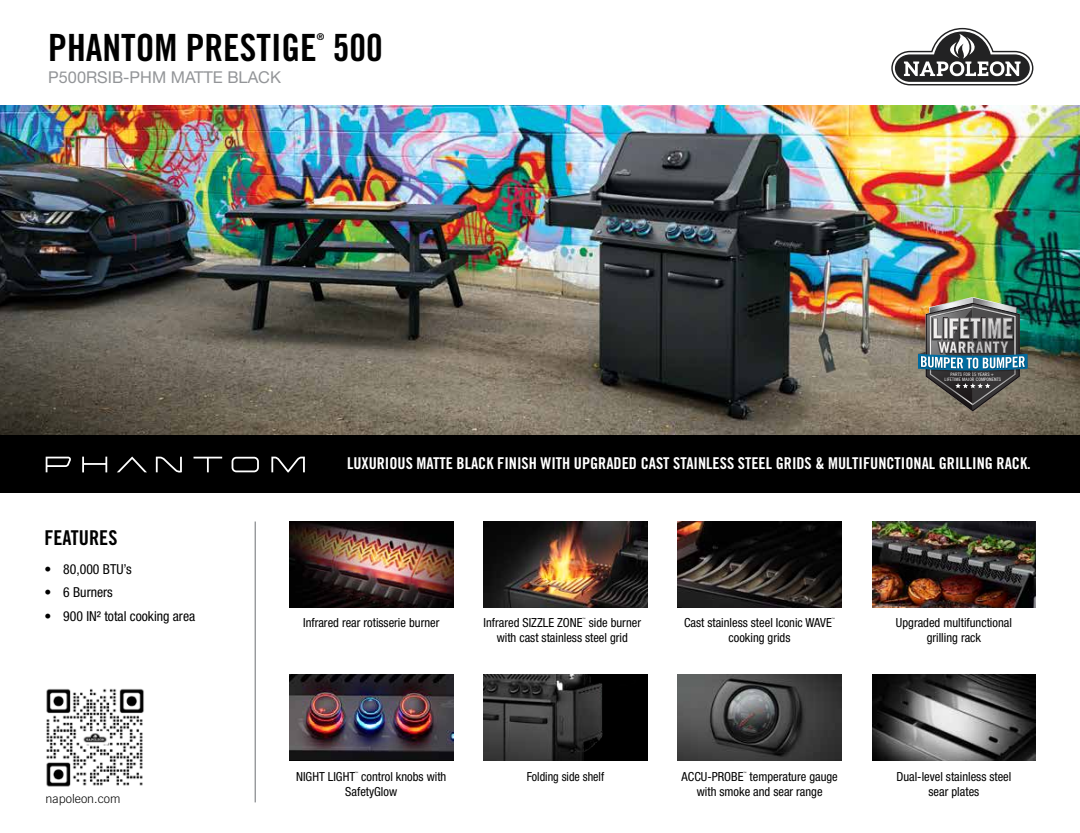
<style>
.page{position:relative;width:1080px;height:833px;background:#fff}
.page>*{position:absolute;margin:0;border:0;box-sizing:border-box;transform-origin:0 0}
.t1{font:37.5px "Trade Gothic LT Std Bd Cn 20";color:#000}
.t2{font:20.38px "Trade Gothic LT Std Bd Cn 20";color:#000}
.t3{font:16.38px "Helvetica Neue";color:#939598}
.t4{font:16.25px "Trade Gothic LT Std Bd Cn 20";color:#fff}
.t5{font:condensed 13.75px "Helvetica Neue LT Std";color:#000}
.t6{font:condensed 12.5px/15px "Helvetica Neue LT Std";color:#000}
.t7{font:condensed 12.5px "Helvetica Neue LT Std";color:#000;scale:.96 1}
.t8{font:300 12.5px "Trade Gothic LT Std";color:#000}
.t9{font:9.38px "Trade Gothic LT Std Bd Cn 20";color:#000}
.t10{font:4.62px/5px "Trade Gothic LT Std Cn 18";letter-spacing:.01em;color:#fff;text-align:center;scale:1.11 1}
.t11{font:condensed 3.12px "Helvetica Neue LT Std";color:#000}
</style>
<div class="page">
<svg style="left:891px;top:28px;width:142px;height:57px"></svg>
<img style="left:0;top:106px;width:1080px;height:329px">
<hr style="left:255px;top:521px;width:1px;height:281px;background:#939598">
<img style="left:289px;top:521px;width:164px;height:87px">
<img style="left:484px;top:674px;width:163px;height:86px">
<img style="left:678px;top:674px;width:164px;height:86px">
<img style="left:678px;top:521px;width:164px;height:87px">
<img style="left:872px;top:521px;width:164px;height:87px">
<img style="left:289px;top:674px;width:164px;height:86px">
<img style="left:46px;top:688px;width:98px;height:99px">
<img style="left:484px;top:521px;width:164px;height:87px">
<img style="left:872px;top:674px;width:164px;height:86px">
<img style="left:918px;top:297px;width:110px;height:114px">
<div style="left:0;top:435px;width:1080px;height:57px;background:#000"></div>
<svg style="left:46px;top:456px;width:25px;height:16px"></svg>
<svg style="left:194px;top:456px;width:28px;height:16px"></svg>
<svg style="left:271px;top:456px;width:34px;height:16px"></svg>
<svg style="left:82px;top:456px;width:25px;height:16px"></svg>
<svg style="left:156px;top:456px;width:26px;height:16px"></svg>
<svg style="left:232px;top:457px;width:27px;height:15px"></svg>
<svg style="left:117px;top:456px;width:30px;height:16px"></svg>
<p class="t9" style="left:317px;top:31px;width:9px">®</p>
<h1 class="t1" style="left:48px;top:25px;width:336px">PHANTOM PRESTIGE 500</h1>
<h3 class="t3" style="left:48px;top:66px;width:234px">P500RSIB-PHM MATTE BLACK</h3>
<h2 class="t2" style="left:45px;top:525px;width:74px">FEATURES</h2>
<p class="t5" style="left:45px;top:560px;width:89px">• 80,000 BTU’s</p>
<p class="t5" style="left:45px;top:584px;width:70px">• 6 Burners</p>
<p class="t5" style="left:45px;top:608px;width:152px">• 900 IN² total cooking area</p>
<p class="t8" style="left:46px;top:790px;width:77px">napoleon.com</p>
<p class="t10" style="left:945px;top:371px;width:52px">PARTS FOR 15 YEARS +<br>LIFETIME MAJOR COMPONENTS</p>
<h3 class="t4" style="left:347px;top:454px;width:685px">LUXURIOUS MATTE BLACK FINISH WITH UPGRADED CAST STAINLESS STEEL GRIDS &amp; MULTIFUNCTIONAL GRILLING RACK.</h3>
<p class="t6" style="left:303px;top:615px;width:138px">Infrared rear rotisserie burner</p>
<p class="t6" style="left:484px;top:615px;width:101px">Infrared SIZZLE ZONE</p>
<p class="t11" style="left:583px;top:617px;width:5px">™</p>
<p class="t6" style="left:497px;top:615px;width:146px;text-indent:92px">side burner with cast stainless steel grid</p>
<p class="t6" style="left:684px;top:615px;width:149px">Cast stainless steel Iconic WAVE</p>
<p class="t11" style="left:832px;top:617px;width:5px">™</p>
<p class="t6" style="left:729px;top:630px;width:64px">cooking grids</p>
<p class="t6" style="left:896px;top:615px;width:117px;text-align:center">Upgraded multifunctional grilling rack</p>
<p class="t6" style="left:296px;top:768px;width:61px">NIGHT LIGHT</p>
<p class="t11" style="left:355px;top:771px;width:5px">™</p>
<p class="t6" style="left:682px;top:768px;width:63px">ACCU-PROBE</p>
<p class="t11" style="left:743px;top:771px;width:5px">™</p>
<p class="t7" style="left:527px;top:769px;width:82px">Folding side shelf</p>
<p class="t6" style="left:345px;top:768px;width:103px;text-indent:16px">control knobs with<br>SafetyGlow</p>
<p class="t6" style="left:896px;top:768px;width:116px;text-align:center">Dual-level stainless steel sear plates</p>
<p class="t6" style="left:697px;top:768px;width:143px;text-indent:53px">temperature gauge with smoke and sear range</p>
</div>
